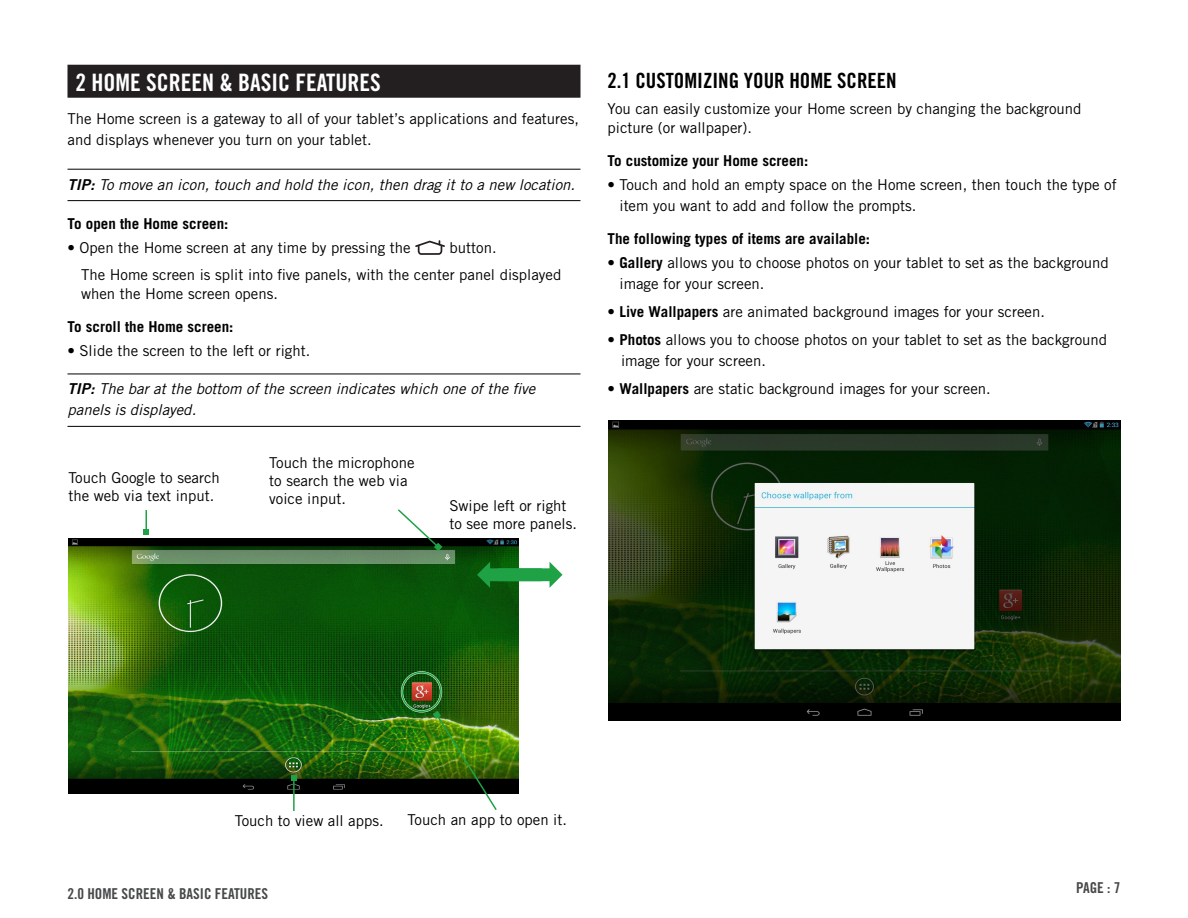
<style>
.page{position:relative;width:1188px;height:918px;background:#fff}
.page>*{position:absolute;margin:0;border:0;box-sizing:border-box;transform-origin:0 0}
.Main_Head{font:24px "Trade Gothic LT Pro Bd Cn 20";color:#fff}
.Head_2{font:21px "Trade Gothic LT Pro Bd Cn 20";color:#000001}
.Body_Copy{font:15px/21px "Trade Gothic LT Pro";color:#000001}
.Call_Out_-_Flush_Lef{font:15px/18px "Trade Gothic LT Pro";color:#000001}
.Tips___Notes{font:italic 15px/21px "Trade Gothic LT Pro";color:#000001}
.Body_Head{font:700 15px "Trade Gothic LT Pro";color:#000001}
.Body_Bullet_Indent{font:15px/19.5px "Trade Gothic LT Pro";color:#000001}
.Footer_Text{font:15px "Trade Gothic LT Pro Bd Cn 20";color:#464849}
.s1{font-family:"Trade Gothic LT Pro Bd 2 Obl";font-style:normal}
.s2{font-weight:700}
</style>
<div class="page">
<div style="left:68px;top:65px;width:512px;height:33px;background:#231f20"></div>
<hr style="left:68px;top:169px;width:512px;height:1px;background:#000001">
<hr style="left:68px;top:200px;width:512px;height:1px;background:#000001">
<hr style="left:68px;top:374px;width:512px;height:1px;background:#000001">
<hr style="left:68px;top:426px;width:512px;height:1px;background:#000001">
<svg style="left:415px;top:240px;width:30px;height:15px"></svg>
<img style="left:69px;top:538px;width:450px;height:255px">
<svg style="left:477px;top:562px;width:86px;height:26px"></svg>
<img style="left:433px;top:711px;width:65px;height:99px">
<svg style="left:143px;top:510px;width:6px;height:25px"></svg>
<div style="left:401px;top:671px;width:41px;height:42px;border:2px solid #fff;border-radius:50%"></div>
<div style="left:401px;top:672px;width:41px;height:40px;border:2px solid #1fa245;border-radius:50%"></div>
<hr style="left:293px;top:778px;width:2px;height:33px;background:#1fa245">
<svg style="left:291px;top:775px;width:6px;height:6px"></svg>
<svg style="left:396px;top:509px;width:46px;height:42px"></svg>
<img style="left:609px;top:421px;width:511px;height:299px">
<p class="Main_Head" style="left:76px;top:67px;width:307px">2 HOME SCREEN &amp; BASIC FEATURES</p>
<p class="Body_Copy" style="left:68px;top:108px;width:513px">The Home screen is a gateway to all of your tablet’s applications and features, and displays whenever you turn on your tablet.</p>
<p class="Tips___Notes" style="left:68px;top:174px;width:509px"><span class="s1">TIP:</span> To move an icon, touch and hold the icon, then drag it to a new location.</p>
<p class="Body_Head" style="left:68px;top:215px;width:162px">To open the Home screen:</p>
<p class="Body_Copy" style="left:68px;top:237px;width:345px">• Open the Home screen at any time by pressing the</p>
<p class="Body_Copy" style="left:450px;top:237px;width:49px">button.</p>
<p class="Body_Bullet_Indent" style="left:81px;top:264px;width:482px">The Home screen is split into five panels, with the center panel displayed when the Home screen opens.</p>
<p class="Body_Head" style="left:68px;top:318px;width:167px">To scroll the Home screen:</p>
<p class="Body_Copy" style="left:68px;top:340px;width:244px">• Slide the screen to the left or right.</p>
<p class="Tips___Notes" style="left:68px;top:379px;width:469px"><span class="s1">TIP:</span> The bar at the bottom of the screen indicates which one of the five panels is displayed.</p>
<p class="Call_Out_-_Flush_Lef" style="left:68px;top:469px;width:153px">Touch Google to search the web via text input.</p>
<p class="Call_Out_-_Flush_Lef" style="left:269px;top:454px;width:147px">Touch the microphone to search the web via voice input.</p>
<p class="Call_Out_-_Flush_Lef" style="left:449px;top:496px;width:129px">Swipe left or right to see more panels.</p>
<p class="Head_2" style="left:608px;top:67px;width:291px">2.1 CUSTOMIZING YOUR HOME SCREEN</p>
<p class="Body_Copy" style="left:608px;top:99px;width:476px;line-height:19.5px">You can easily customize your Home screen by changing the background picture (or wallpaper).</p>
<p class="Body_Head" style="left:608px;top:152px;width:202px">To customize your Home screen:</p>
<p class="Body_Copy" style="left:620px;top:174px;width:499px;text-indent:-12px">• Touch and hold an empty space on the Home screen, then touch the type of item you want to add and follow the prompts.</p>
<p class="Body_Head" style="left:608px;top:230px;width:264px">The following types of items are available:</p>
<p class="Body_Copy" style="left:620px;top:252px;width:491px;text-indent:-12px">• <span class="s2">Gallery</span> allows you to choose photos on your tablet to set as the background image for your screen.</p>
<p class="Body_Copy" style="left:608px;top:301px;width:439px">• <span class="s2">Live Wallpapers</span> are animated background images for your screen.</p>
<p class="Body_Copy" style="left:621px;top:329px;width:488px;text-indent:-14px"><span class="s2">• Photos</span> allows you to choose photos on your tablet to set as the background image for your screen.</p>
<p class="Body_Copy" style="left:608px;top:378px;width:385px">• <span class="s2">Wallpapers</span> are static background images for your screen.</p>
<p class="Call_Out_-_Flush_Lef" style="left:235px;top:811px;width:151px">Touch to view all apps.</p>
<p class="Footer_Text" style="left:68px;top:885px;width:202px">2.0 HOME SCREEN &amp; BASIC FEATURES</p>
<p class="Call_Out_-_Flush_Lef" style="left:408px;top:810px;width:161px">Touch an app to open it.</p>
<p class="Footer_Text" style="left:1076px;top:879px;width:46px">PAGE : 7</p>
</div>
